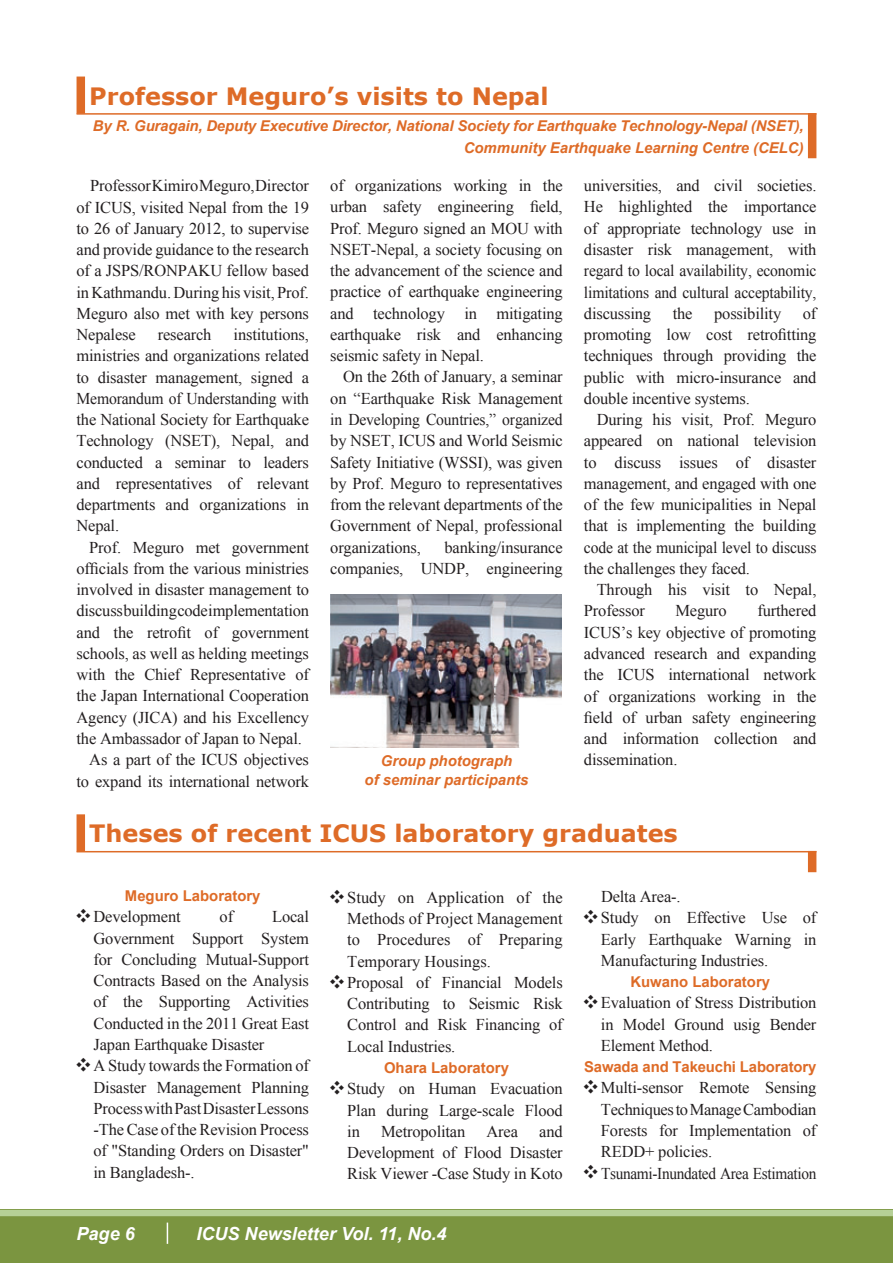
<style>
.page{position:relative;width:893px;height:1263px;background:#fff}
.page>*{position:absolute;margin:0;border:0;box-sizing:border-box;transform-origin:0 0}
.t1{font:700 23.85px "Verdana";color:#de6b27}
.t2{font:italic 700 18px "Arial";color:#fff}
.t3{font:16.5px/21.3px "Times New Roman";letter-spacing:-.01em;color:#231f20;text-align:justify}
.t4{font:16.5px "Times New Roman";letter-spacing:-.01em;color:#231f20;scale:.93 1}
.t5{font:italic 700 14.85px/21.3px "Arial";letter-spacing:-.01em;color:#de6b27;text-align:right}
.t6{font:700 14.85px "Arial";color:#de6b27}
.s1{font-family:"Gothic BBB Pro";font-weight:500;font-size:13.95px}
</style>
<div class="page">
<div style="left:0;top:1210px;width:893px;height:53px;background:#7b9540"></div>
<div style="left:0;top:1210px;width:893px;height:6px;background:#b6d097"></div>
<svg style="left:167px;top:1222px;width:1px;height:22px"></svg>
<hr style="left:77px;top:113px;width:739px;height:2px;background:#de6b27">
<div style="left:77px;top:77px;width:8px;height:37px;background:#de6b27"></div>
<div style="left:808px;top:113px;width:8px;height:45px;background:#de6b27"></div>
<hr style="left:77px;top:851px;width:739px;height:1px;background:#de6b27">
<div style="left:77px;top:814px;width:8px;height:37px;background:#de6b27"></div>
<div style="left:808px;top:851px;width:8px;height:21px;background:#de6b27"></div>
<img style="left:330px;top:594px;width:232px;height:153px">
<h1 class="t1" style="left:89px;top:81px;width:461px">Professor Meguro’s visits to Nepal</h1>
<p class="t5" style="left:93px;top:116px;width:712px">By R. Guragain, Deputy Executive Director, National Society for Earthquake Technology-Nepal (NSET),<br>Community Earthquake Learning Centre (CELC)</p>
<p class="t3" style="left:77px;top:175px;width:234px;text-indent:14px">Professor Kimiro Meguro, Director of ICUS, visited Nepal from the 19 to 26 of January 2012, to supervise and provide guidance to the research of a JSPS/RONPAKU fellow based in Kathmandu. During his visit, Prof.<br>Meguro also met with key persons Nepalese</p>
<p class="t3" style="left:77px;top:324px;width:234px;text-indent:157px">institutions, ministries and organizations related to disaster management, signed a Memorandum of Understanding with the National Society for Earthquake Technology (NSET), Nepal, and conducted a seminar to leaders and representatives of relevant departments and organizations in Nepal.</p>
<p class="t3" style="left:89px;top:536px;width:221px">Prof. Meguro met government</p>
<p class="t3" style="left:77px;top:557px;width:234px">officials from the various ministries</p>
<p class="t3" style="left:77px;top:579px;width:234px">involved in disaster management to</p>
<p class="t3" style="left:77px;top:600px;width:234px">discuss building code implementation</p>
<p class="t3" style="left:77px;top:621px;width:234px">and the retrofit of government</p>
<p class="t3" style="left:77px;top:642px;width:234px">schools, as well as helding meetings</p>
<p class="t3" style="left:77px;top:664px;width:234px">with the Chief Representative of</p>
<p class="t3" style="left:77px;top:685px;width:234px">the Japan International Cooperation</p>
<p class="t3" style="left:77px;top:706px;width:234px">Agency (JICA) and his Excellency</p>
<p class="t3" style="left:77px;top:727px;width:227px">the Ambassador of Japan to Nepal.</p>
<p class="t3" style="left:89px;top:749px;width:221px">As a part of the ICUS objectives</p>
<p class="t3" style="left:77px;top:770px;width:234px">to expand its international network</p>
<p class="t3" style="left:158px;top:324px;width:55px">research</p>
<p class="t3" style="left:330px;top:175px;width:234px">of organizations working in the urban safety engineering field, Prof. Meguro signed an MOU with NSET-Nepal, a society focusing on the advancement of the science and practice of earthquake engineering and technology in mitigating earthquake risk and enhancing seismic safety in Nepal.</p>
<p class="t3" style="left:330px;top:366px;width:234px;text-indent:13px">On the 26th of January, a seminar on “Earthquake Risk Management in Developing Countries,” organized by NSET, ICUS and World Seismic Safety Initiative (WSSI), was given by Prof. Meguro to representatives from the relevant departments of the Government of Nepal, professional organizations,</p>
<p class="t3" style="left:330px;top:536px;width:234px;text-align:right">banking/insurance<br>companies, UNDP, engineering</p>
<p class="t5" style="left:365px;top:752px;width:165px;line-height:19.2px;text-align:center">Group photograph<br>of seminar participants</p>
<p class="t3" style="left:584px;top:175px;width:234px">universities, and civil societies.<br>He highlighted the importance of appropriate technology use in disaster risk management, with regard to local availability, economic limitations and cultural acceptability, discussing</p>
<p class="t3" style="left:673px;top:302px;width:21px">the</p>
<p class="t3" style="left:714px;top:302px;width:69px">possibility</p>
<p class="t3" style="left:584px;top:302px;width:234px;text-indent:219px">of promoting low cost retrofitting techniques through providing the public with micro-insurance and double incentive systems.</p>
<p class="t3" style="left:584px;top:409px;width:234px;text-indent:13px">During his visit, Prof. Meguro appeared on national television to discuss issues of disaster management, and engaged with one of the few municipalities in Nepal that is implementing the building code at the municipal level to discuss the challenges they faced.</p>
<p class="t3" style="left:584px;top:579px;width:234px;text-indent:13px">Through his visit to Nepal,<br>Professor</p>
<p class="t3" style="left:584px;top:600px;width:234px;text-indent:173px">furthered ICUS’s key objective of promoting advanced research and expanding the ICUS international network of organizations working in the field of urban safety engineering and information collection and dissemination.</p>
<p class="t3" style="left:675px;top:600px;width:53px">Meguro</p>
<h1 class="t1" style="left:89px;top:818px;width:590px">Theses of recent ICUS laboratory graduates</h1>
<p class="t6" style="left:125px;top:886px;width:137px">Meguro Laboratory</p>
<p class="t3" style="left:77px;top:906px;width:106px"><span class="s1">❖</span> Development</p>
<p class="t3" style="left:220px;top:906px;width:15px">of</p>
<p class="t3" style="left:94px;top:906px;width:217px;text-indent:179px">Local Government Support System for Concluding Mutual-Support Contracts Based on the Analysis of the Supporting Activities Conducted in the 2011 Great East Japan Earthquake Disaster</p>
<p class="t3" style="left:94px;top:1055px;width:217px;text-indent:-17px"><span class="s1">❖</span> A Study towards the Formation of Disaster Management Planning Process with Past Disaster Lessons -The Case of the Revision Process of "Standing Orders on Disaster" in Bangladesh-.</p>
<p class="t3" style="left:347px;top:886px;width:217px;text-indent:-17px"><span class="s1">❖</span> Study on Application of the Methods of Project Management to Procedures of Preparing Temporary Housings.</p>
<p class="t3" style="left:347px;top:971px;width:217px;text-indent:-17px"><span class="s1">❖</span> Proposal of Financial Models Contributing to Seismic Risk Control and Risk Financing of Local Industries.</p>
<p class="t6" style="left:384px;top:1058px;width:126px">Ohara Laboratory</p>
<p class="t3" style="left:347px;top:1078px;width:217px;text-indent:-17px"><span class="s1">❖</span> Study on Human Evacuation Plan during Large-scale Flood in</p>
<p class="t3" style="left:347px;top:1120px;width:217px;text-indent:192px">and Development of Flood Disaster Risk Viewer -Case Study in Koto</p>
<p class="t3" style="left:381px;top:1120px;width:86px">Metropolitan</p>
<p class="t3" style="left:486px;top:1120px;width:33px">Area</p>
<p class="t2" style="left:77px;top:1222px;width:60px">Page 6</p>
<p class="t2" style="left:196px;top:1222px;width:252px">ICUS Newsletter Vol. 11, No.4</p>
<p class="t3" style="left:601px;top:886px;width:81px">Delta Area-.</p>
<p class="t3" style="left:601px;top:907px;width:217px;text-indent:-17px"><span class="s1">❖</span> Study on Effective Use of Early Earthquake Warning in Manufacturing Industries.</p>
<p class="t6" style="left:630px;top:972px;width:141px">Kuwano Laboratory</p>
<p class="t3" style="left:601px;top:992px;width:217px;text-indent:-17px"><span class="s1">❖</span> Evaluation of Stress Distribution in Model Ground usig Bender Element Method.</p>
<p class="t6" style="left:584px;top:1057px;width:234px">Sawada and Takeuchi Laboratory</p>
<p class="t3" style="left:601px;top:1077px;width:217px;text-indent:-17px"><span class="s1">❖</span> Multi-sensor Remote Sensing Techniques to Manage Cambodian Forests for Implementation of REDD+ policies.</p>
<p class="t4" style="left:584px;top:1162px;width:251px"><span class="s1">❖</span> Tsunami-Inundated Area Estimation</p>
</div>
